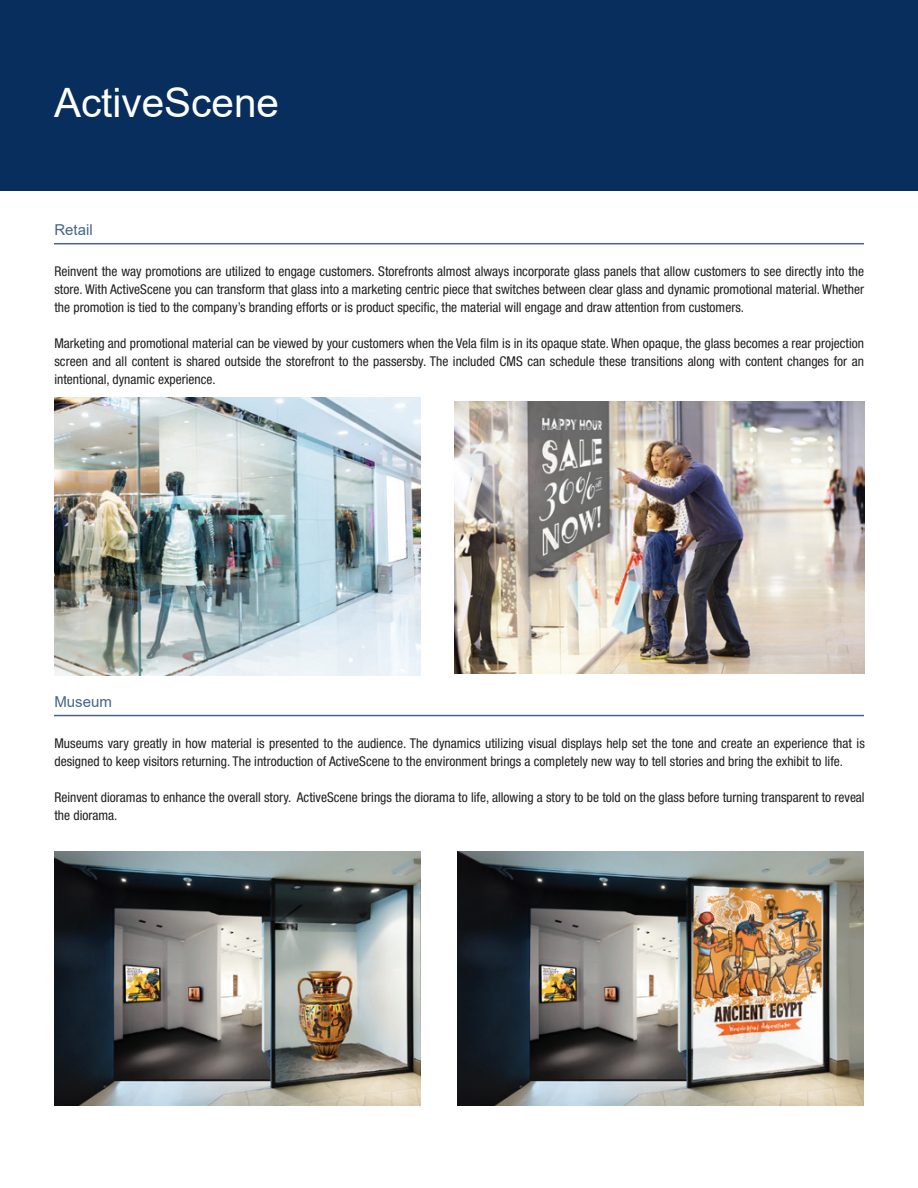
<style>
.page{position:relative;width:918px;height:1188px;background:#fff}
.page>*{position:absolute;margin:0;border:0;box-sizing:border-box;transform-origin:0 0}
.t1{font:40.5px "Arial";color:#fff}
.t2{font:15px "Arial";color:#46648b}
.t3{font:condensed 13.5px/18px "Helvetica Neue LT Std";color:#231f20;text-align:justify}
</style>
<div class="page">
<div style="left:0;top:0;width:918px;height:191px;background:#082e5e"></div>
<hr style="left:54px;top:243px;width:810px;height:1px;background:#46648b">
<hr style="left:54px;top:715px;width:810px;height:1px;background:#46648b">
<img style="left:454px;top:402px;width:411px;height:271px">
<img style="left:54px;top:397px;width:367px;height:278px">
<img style="left:458px;top:851px;width:406px;height:255px">
<img style="left:54px;top:851px;width:367px;height:255px">
<h1 class="t1" style="left:54px;top:75px;width:227px">ActiveScene</h1>
<p class="t2" style="left:54px;top:219px;width:40px">Retail</p>
<p class="t3" style="left:54px;top:263px;width:811px">Reinvent the way promotions are utilized to engage customers. Storefronts almost always incorporate glass panels that allow customers to see directly into the store. With ActiveScene you can transform that glass into a marketing centric piece that switches between clear glass and dynamic promotional material. Whether the promotion is tied to the company’s branding efforts or is product specific, the material will engage and draw attention from customers.</p>
<p class="t3" style="left:54px;top:335px;width:811px">Marketing and promotional material can be viewed by your customers when the Vela film is in its opaque state. When opaque, the glass becomes a rear projection screen and all content is shared outside the storefront to the passersby. The included CMS can schedule these transitions along with content changes for an intentional, dynamic experience.</p>
<p class="t2" style="left:54px;top:691px;width:59px">Museum</p>
<p class="t3" style="left:54px;top:734px;width:812px">Museums vary greatly in how material is presented to the audience. The dynamics utilizing visual displays help set the tone and create an experience that is designed to keep visitors returning. The introduction of ActiveScene to the environment brings a completely new way to tell stories and bring the exhibit to life.</p>
<p class="t3" style="left:54px;top:788px;width:812px">Reinvent dioramas to enhance the overall story. ActiveScene brings the diorama to life, allowing a story to be told on the glass before turning transparent to reveal the diorama.</p>
</div>
